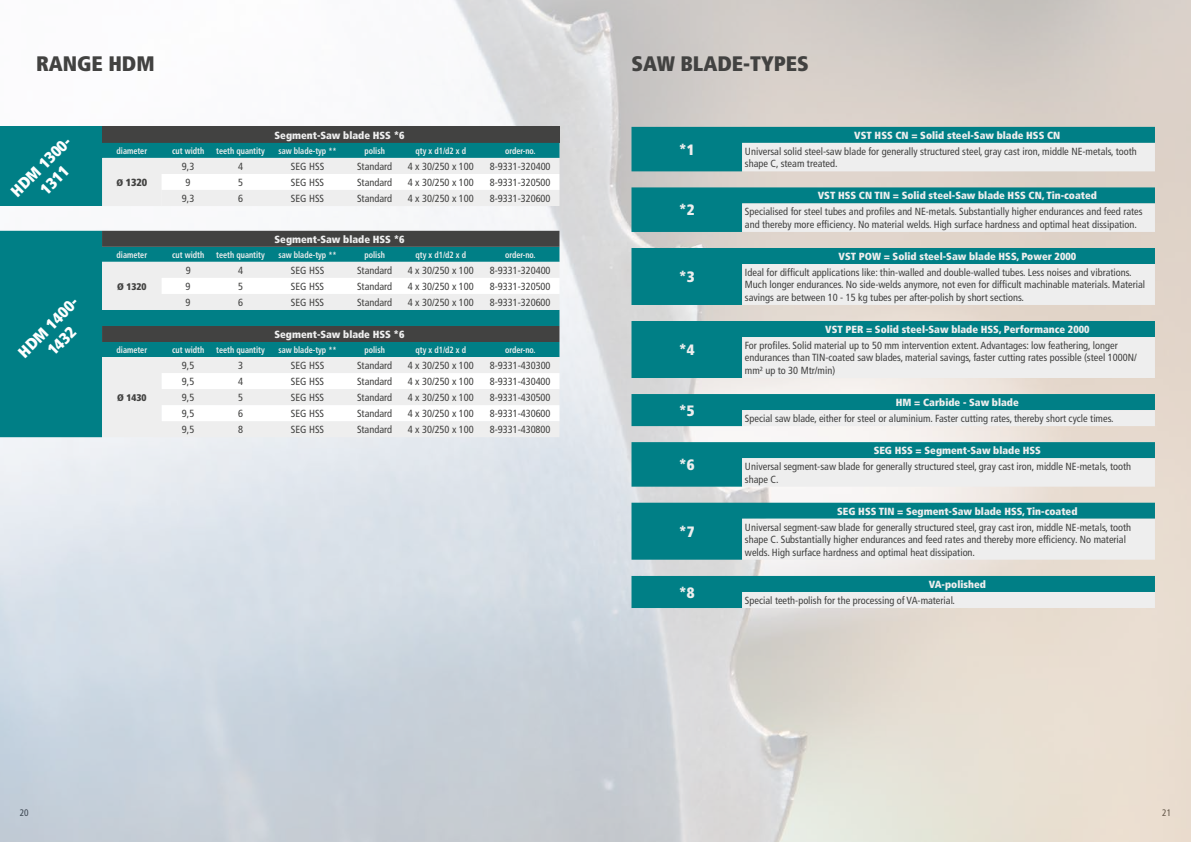
<style>
.page{position:relative;width:1191px;height:842px;background:#fff}
.page>*{position:absolute;margin:0;border:0;box-sizing:border-box;transform-origin:0 0}
.t1{font:900 condensed 21px "Frutiger LT Com";color:#424241}
.t2{font:900 condensed 15.9px/19.1px "Frutiger LT Std";color:#fff;text-align:center}
.t3{font:900 condensed 15px "Frutiger LT Com";color:#eee}
.t4{font:condensed 10.3px/12.5px "Frutiger LT Com";color:#424241}
.t5{font:900 condensed 10.3px "Frutiger LT Com";color:#eee}
.t6{font:900 condensed 10.3px "Frutiger LT Com";color:#424241}
.t7{font:900 condensed 9.7px "Frutiger LT Com";color:#424241}
.t8{font:condensed 9.5px "Frutiger LT Com";color:#424241}
.t9{font:700 condensed 9px "Frutiger LT Com";color:#eee;scale:.9 1}
.s1{font-size:9.7px}
</style>
<div class="page">
<img style="left:0;top:0;width:1191px;height:842px">
<div style="left:0;top:231px;width:102px;height:206px;background:#007f86"></div>
<svg style="left:102px;top:231px;width:457px;height:31px;background:#246164"></svg>
<svg style="left:102px;top:262px;width:457px;height:175px;background:#d3dede"></svg>
<svg style="left:162px;top:278px;width:397px;height:143px"></svg>
<div style="left:0;top:127px;width:102px;height:79px;background:#007f86"></div>
<div style="left:102px;top:127px;width:457px;height:16px;background:#424241"></div>
<svg style="left:102px;top:143px;width:457px;height:63px"></svg>
<svg style="left:631px;top:127px;width:524px;height:481px;background:#2e9297"></svg>
<svg style="left:742px;top:143px;width:413px;height:465px;background:#b3cfcf"></svg>
<h1 class="t1" style="left:36px;top:51px;width:120px">RANGE HDM</h1>
<h1 class="t1" style="left:631px;top:51px;width:179px">SAW BLADE-TYPES</h1>
<p class="t5" style="left:274px;top:129px;width:132px">Segment-Saw blade HSS *6</p>
<h2 class="t2" style="left:7px;top:187px;width:79px;rotate:-45deg">HDM 1300-<br>1311</h2>
<h3 class="t3" style="left:679px;top:140px;width:17px">*1</h3>
<p class="t9" style="left:117px;top:145px;width:36px">diameter</p>
<p class="t9" style="left:172px;top:145px;width:37px">cut width</p>
<p class="t9" style="left:216px;top:145px;width:55px">teeth quantity</p>
<p class="t9" style="left:278px;top:145px;width:66px">saw blade-typ **</p>
<p class="t9" style="left:364px;top:145px;width:24px">polish</p>
<p class="t9" style="left:415px;top:145px;width:58px">qty x d1/d2 x d</p>
<p class="t9" style="left:505px;top:145px;width:36px">order-no.</p>
<p class="t6" style="left:116px;top:176px;width:32px"><span class="s1">Ø</span> 1320</p>
<p class="t4" style="left:182px;top:160px;width:14px">9,3</p>
<p class="t4" style="left:238px;top:160px;width:6px">4</p>
<p class="t4" style="left:291px;top:160px;width:35px">SEG HSS</p>
<p class="t4" style="left:357px;top:160px;width:37px">Standard</p>
<p class="t4" style="left:408px;top:160px;width:68px">4 x 30/250 x 100</p>
<p class="t4" style="left:490px;top:160px;width:62px">8-9331-320400</p>
<p class="t4" style="left:186px;top:176px;width:6px">9</p>
<p class="t4" style="left:238px;top:176px;width:6px">5</p>
<p class="t4" style="left:291px;top:176px;width:35px">SEG HSS</p>
<p class="t4" style="left:357px;top:176px;width:37px">Standard</p>
<p class="t4" style="left:408px;top:176px;width:68px">4 x 30/250 x 100</p>
<p class="t4" style="left:490px;top:176px;width:62px">8-9331-320500</p>
<p class="t4" style="left:182px;top:192px;width:14px">9,3</p>
<p class="t4" style="left:238px;top:192px;width:6px">6</p>
<p class="t4" style="left:291px;top:192px;width:35px">SEG HSS</p>
<p class="t4" style="left:357px;top:192px;width:37px">Standard</p>
<p class="t4" style="left:408px;top:192px;width:68px">4 x 30/250 x 100</p>
<p class="t4" style="left:490px;top:192px;width:62px">8-9331-320600</p>
<h3 class="t3" style="left:679px;top:201px;width:17px">*2</h3>
<h2 class="t2" style="left:14px;top:348px;width:79px;rotate:-45deg">HDM 1400-<br>1432</h2>
<p class="t5" style="left:274px;top:233px;width:132px">Segment-Saw blade HSS *6</p>
<p class="t9" style="left:117px;top:249px;width:36px">diameter</p>
<p class="t9" style="left:172px;top:249px;width:37px">cut width</p>
<p class="t9" style="left:216px;top:249px;width:55px">teeth quantity</p>
<p class="t9" style="left:278px;top:249px;width:66px">saw blade-typ **</p>
<p class="t9" style="left:364px;top:249px;width:24px">polish</p>
<p class="t9" style="left:415px;top:249px;width:58px">qty x d1/d2 x d</p>
<p class="t9" style="left:505px;top:249px;width:36px">order-no.</p>
<p class="t7" style="left:117px;top:280px;width:31px">Ø 1320</p>
<p class="t4" style="left:186px;top:264px;width:6px">9</p>
<p class="t4" style="left:238px;top:264px;width:6px">4</p>
<p class="t4" style="left:291px;top:264px;width:35px">SEG HSS</p>
<p class="t4" style="left:357px;top:264px;width:37px">Standard</p>
<p class="t4" style="left:408px;top:264px;width:68px">4 x 30/250 x 100</p>
<p class="t4" style="left:490px;top:264px;width:62px">8-9331-320400</p>
<p class="t4" style="left:186px;top:280px;width:6px">9</p>
<p class="t4" style="left:238px;top:280px;width:6px">5</p>
<p class="t4" style="left:291px;top:280px;width:35px">SEG HSS</p>
<p class="t4" style="left:357px;top:280px;width:37px">Standard</p>
<p class="t4" style="left:408px;top:280px;width:68px">4 x 30/250 x 100</p>
<p class="t4" style="left:490px;top:280px;width:62px">8-9331-320500</p>
<p class="t4" style="left:186px;top:296px;width:6px">9</p>
<p class="t4" style="left:238px;top:296px;width:6px">6</p>
<p class="t4" style="left:291px;top:296px;width:35px">SEG HSS</p>
<p class="t4" style="left:357px;top:296px;width:37px">Standard</p>
<p class="t4" style="left:408px;top:296px;width:68px">4 x 30/250 x 100</p>
<p class="t4" style="left:490px;top:296px;width:62px">8-9331-320600</p>
<p class="t5" style="left:274px;top:328px;width:132px">Segment-Saw blade HSS *6</p>
<p class="t9" style="left:117px;top:344px;width:36px">diameter</p>
<p class="t9" style="left:172px;top:344px;width:37px">cut width</p>
<p class="t9" style="left:216px;top:344px;width:55px">teeth quantity</p>
<p class="t9" style="left:278px;top:344px;width:66px">saw blade-typ **</p>
<p class="t9" style="left:364px;top:344px;width:24px">polish</p>
<p class="t9" style="left:415px;top:344px;width:58px">qty x d1/d2 x d</p>
<p class="t9" style="left:505px;top:344px;width:36px">order-no.</p>
<p class="t7" style="left:117px;top:391px;width:31px">Ø 1430</p>
<p class="t4" style="left:182px;top:359px;width:14px">9,5</p>
<p class="t4" style="left:238px;top:359px;width:6px">3</p>
<p class="t4" style="left:291px;top:359px;width:35px">SEG HSS</p>
<p class="t4" style="left:357px;top:359px;width:37px">Standard</p>
<p class="t4" style="left:408px;top:359px;width:68px">4 x 30/250 x 100</p>
<p class="t4" style="left:490px;top:359px;width:62px">8-9331-430300</p>
<p class="t4" style="left:182px;top:375px;width:14px">9,5</p>
<p class="t4" style="left:238px;top:375px;width:6px">4</p>
<p class="t4" style="left:291px;top:375px;width:35px">SEG HSS</p>
<p class="t4" style="left:357px;top:375px;width:37px">Standard</p>
<p class="t4" style="left:408px;top:375px;width:68px">4 x 30/250 x 100</p>
<p class="t4" style="left:490px;top:375px;width:62px">8-9331-430400</p>
<p class="t4" style="left:182px;top:391px;width:14px">9,5</p>
<p class="t4" style="left:238px;top:391px;width:6px">5</p>
<p class="t4" style="left:291px;top:391px;width:35px">SEG HSS</p>
<p class="t4" style="left:357px;top:391px;width:37px">Standard</p>
<p class="t4" style="left:408px;top:391px;width:68px">4 x 30/250 x 100</p>
<p class="t4" style="left:490px;top:391px;width:62px">8-9331-430500</p>
<p class="t4" style="left:182px;top:407px;width:14px">9,5</p>
<p class="t4" style="left:238px;top:407px;width:6px">6</p>
<p class="t4" style="left:291px;top:407px;width:35px">SEG HSS</p>
<p class="t4" style="left:357px;top:407px;width:37px">Standard</p>
<p class="t4" style="left:408px;top:407px;width:68px">4 x 30/250 x 100</p>
<p class="t4" style="left:490px;top:407px;width:62px">8-9331-430600</p>
<p class="t4" style="left:182px;top:423px;width:14px">9,5</p>
<p class="t4" style="left:238px;top:423px;width:6px">8</p>
<p class="t4" style="left:291px;top:423px;width:35px">SEG HSS</p>
<p class="t4" style="left:357px;top:423px;width:37px">Standard</p>
<p class="t4" style="left:408px;top:423px;width:68px">4 x 30/250 x 100</p>
<p class="t4" style="left:490px;top:423px;width:62px">8-9331-430800</p>
<h3 class="t3" style="left:679px;top:268px;width:17px">*3</h3>
<h3 class="t3" style="left:679px;top:341px;width:17px">*4</h3>
<h3 class="t3" style="left:679px;top:401px;width:17px">*5</h3>
<h3 class="t3" style="left:679px;top:456px;width:17px">*6</h3>
<h3 class="t3" style="left:679px;top:522px;width:17px">*7</h3>
<h3 class="t3" style="left:679px;top:583px;width:17px">*8</h3>
<p class="t5" style="left:854px;top:129px;width:207px">VST HSS CN = Solid steel-Saw blade HSS CN</p>
<p class="t4" style="left:745px;top:145px;width:393px">Universal solid steel-saw blade for generally structured steel, gray cast iron, middle NE-metals, tooth shape C, steam treated.</p>
<p class="t5" style="left:817px;top:189px;width:281px">VST HSS CN TIN = Solid steel-Saw blade HSS CN, Tin-coated</p>
<p class="t4" style="left:745px;top:205px;width:399px">Specialised for steel tubes and profiles and NE-metals. Substantially higher endurances and feed rates and thereby more efficiency. No material welds. High surface hardness and optimal heat dissipation.</p>
<p class="t5" style="left:838px;top:250px;width:239px">VST POW = Solid steel-Saw blade HSS, Power 2000</p>
<p class="t4" style="left:745px;top:266px;width:402px">Ideal for difficult applications like: thin-walled and double-walled tubes. Less noises and vibrations.<br>Much longer endurances. No side-welds anymore, not even for difficult machinable materials. Material savings are between 10 - 15 kg tubes per after-polish by short sections.</p>
<p class="t5" style="left:825px;top:323px;width:266px">VST PER = Solid steel-Saw blade HSS, Performance 2000</p>
<p class="t4" style="left:745px;top:339px;width:393px">For profiles. Solid material up to 50 mm intervention extent. Advantages: low feathering, longer endurances than TIN-coated saw blades, material savings, faster cutting rates possible (steel 1000N/ mm² up to 30 Mtr/min)</p>
<p class="t5" style="left:896px;top:396px;width:124px">HM = Carbide - Saw blade</p>
<p class="t4" style="left:745px;top:412px;width:370px">Special saw blade, either for steel or aluminium. Faster cutting rates, thereby short cycle times.</p>
<p class="t5" style="left:873px;top:444px;width:169px">SEG HSS = Segment-Saw blade HSS</p>
<p class="t4" style="left:745px;top:460px;width:388px">Universal segment-saw blade for generally structured steel, gray cast iron, middle NE-metals, tooth shape C.</p>
<p class="t5" style="left:837px;top:505px;width:242px">SEG HSS TIN = Segment-Saw blade HSS, Tin-coated</p>
<p class="t4" style="left:745px;top:521px;width:388px">Universal segment-saw blade for generally structured steel, gray cast iron, middle NE-metals, tooth shape C. Substantially higher endurances and feed rates and thereby more efficiency. No material welds. High surface hardness and optimal heat dissipation.</p>
<p class="t5" style="left:928px;top:578px;width:59px">VA-polished</p>
<p class="t4" style="left:745px;top:594px;width:211px">Special teeth-polish for the processing of VA-material.</p>
<p class="t8" style="left:20px;top:807px;width:10px">20</p>
<p class="t8" style="left:1162px;top:807px;width:10px">21</p>
</div>
